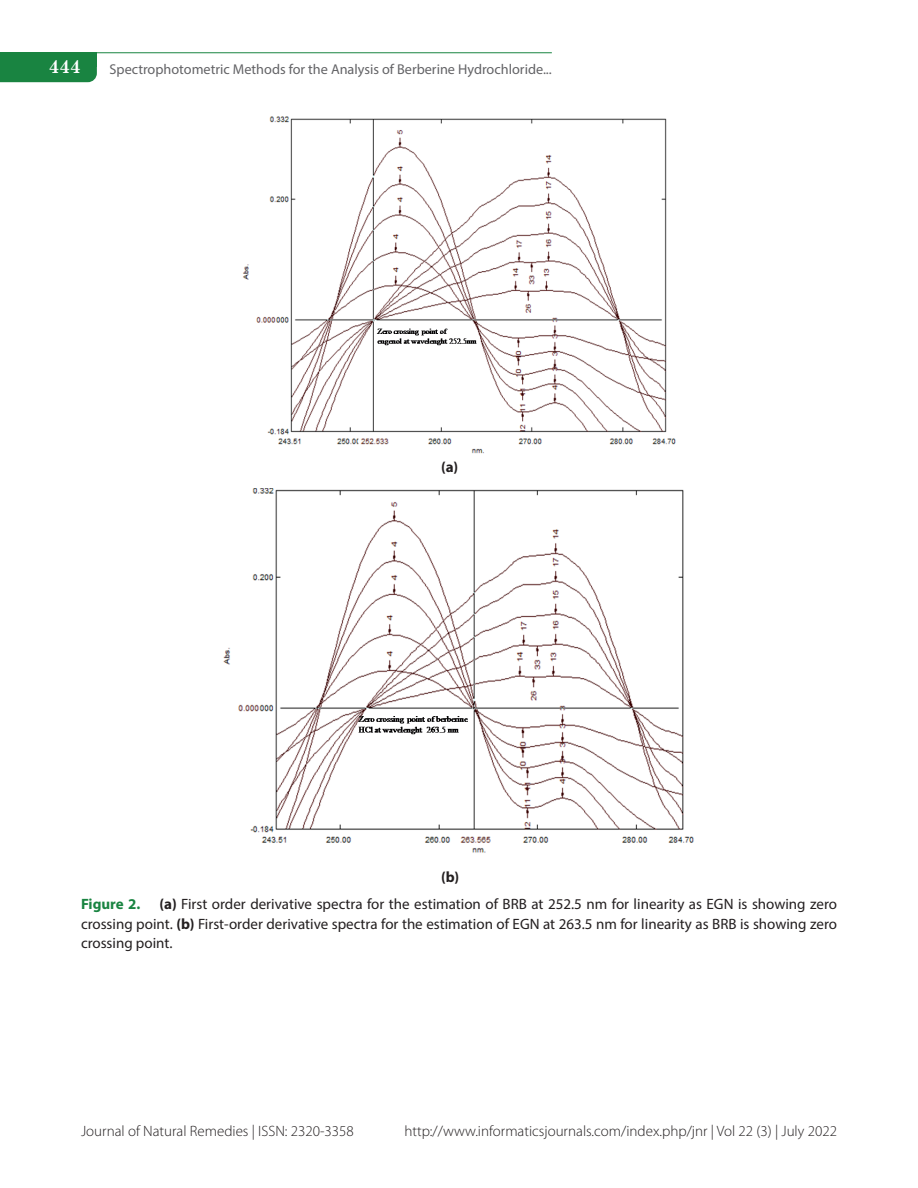
<style>
.page{position:relative;width:918px;height:1188px;background:#fff}
.page>*{position:absolute;margin:0;border:0;box-sizing:border-box;transform-origin:0 0}
.t1{font:700 18.75px "Century Schoolbook";color:#fff}
.Fig_cap{font:15px/19.5px "Myriad Pro";color:#231f20;text-align:justify}
.t2{font:300 15px "Myriad Pro";color:#231f20}
.Fig_cap-2{font:700 15px "Myriad Pro";color:#198441}
.Fig_cap-3{font:700 15px "Myriad Pro";color:#231f20}
.t3{font:14.25px "Myriad Pro";color:#636366}
.s1{font-weight:700}
</style>
<div class="page">
<svg style="left:0;top:67px;width:97px;height:15px"></svg>
<div style="left:0;top:53px;width:97px;height:14px;background:#198441"></div>
<div style="left:0;top:68px;width:27px;height:14px;background:#198441"></div>
<hr style="left:0;top:52px;width:552px;height:1px;background:#198441">
<img style="left:243px;top:116px;width:432px;height:338px">
<img style="left:223px;top:488px;width:471px;height:365px">
<p class="t1" style="left:49px;top:52px;width:34px">444</p>
<p class="t3" style="left:110px;top:61px;width:444px">Spectrophotometric Methods for the Analysis of Berberine Hydrochloride...</p>
<p class="Fig_cap-3" style="left:441px;top:457px;width:19px">(a)</p>
<p class="Fig_cap-3" style="left:441px;top:867px;width:20px">(b)</p>
<p class="Fig_cap" style="left:81px;top:894px;width:758px;text-indent:79px"><span class="s1">(a)</span> First order derivative spectra for the estimation of BRB at 252.5 nm for linearity as EGN is showing zero crossing point. <span class="s1">(b)</span> First-order derivative spectra for the estimation of EGN at 263.5 nm for linearity as BRB is showing zero crossing point.</p>
<p class="Fig_cap-2" style="left:81px;top:894px;width:61px">Figure 2.</p>
<p class="t2" style="left:81px;top:1122px;width:274px">Journal of Natural Remedies | ISSN: 2320-3358</p>
<p class="t2" style="left:404px;top:1122px;width:434px">http://www.informaticsjournals.com/index.php/jnr | Vol 22 (3) | July 2022</p>
</div>
